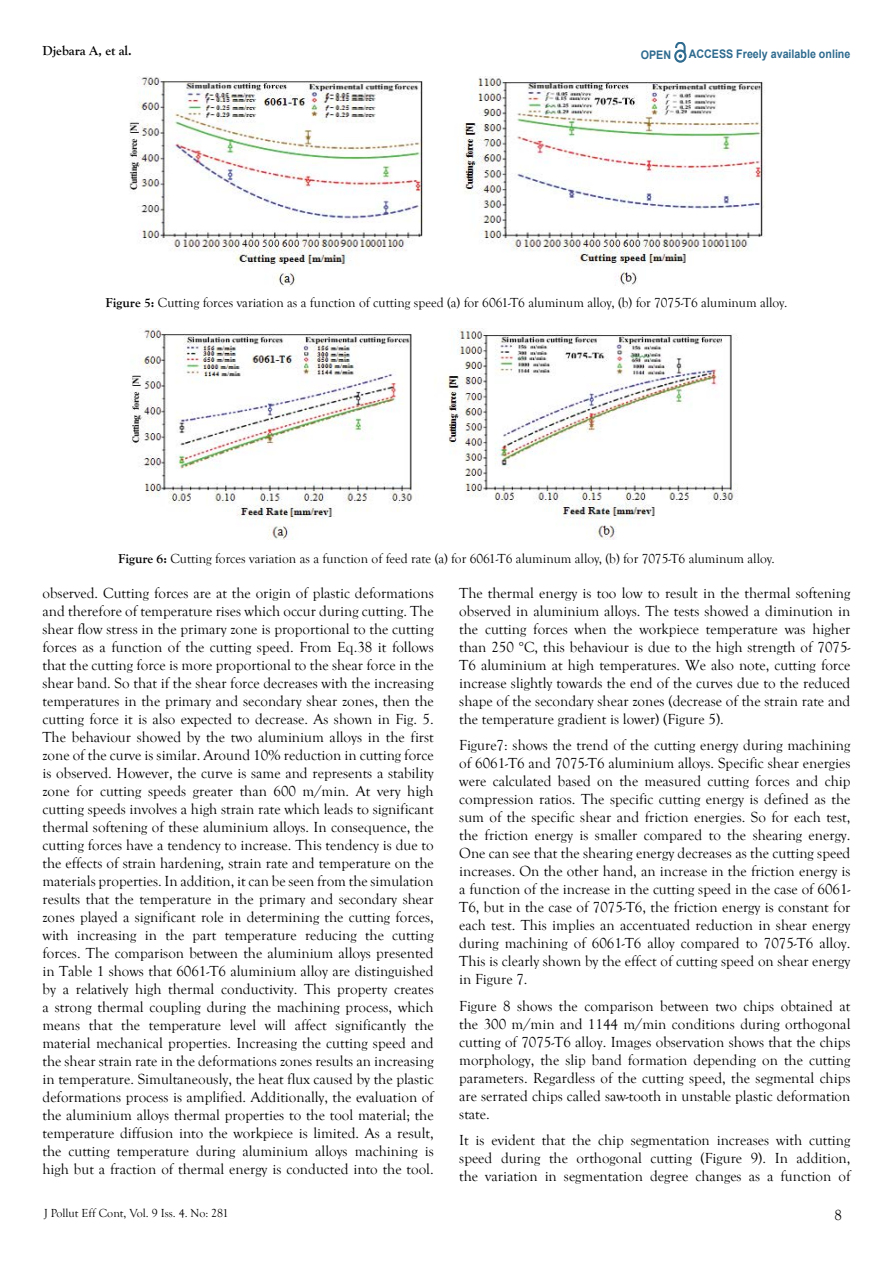
<style>
.page{position:relative;width:893px;height:1263px;background:#fff}
.page>*{position:absolute;margin:0;border:0;box-sizing:border-box;transform-origin:0 0}
.t1{font:15px/18px "Goudy Old Style T";color:#000;text-align:justify}
.t2{font:13.5px "Goudy Old Style T";color:#000}
.t3{font:700 13.5px "Goudy Old Style T";color:#000}
.t4{font:12px "Goudy Old Style T";color:#000}
.t5{font:700 11.85px "Arial";color:#2e6b8f;scale:.91 1}
.s1{font-weight:700}
</style>
<div class="page">
<svg style="left:674px;top:43px;width:12px;height:20px"></svg>
<img style="left:129px;top:76px;width:636px;height:210px">
<img style="left:130px;top:329px;width:608px;height:210px">
<p class="t3" style="left:43px;top:43px;width:91px">Djebara A, et al.</p>
<p class="t5" style="left:641px;top:47px;width:35px">OPEN</p>
<p class="t5" style="left:689px;top:46px;width:179px">ACCESS Freely available online</p>
<p class="t2" style="left:106px;top:295px;width:683px"><span class="s1">Figure 5:</span> Cutting forces variation as a function of cutting speed (a) for 6061-T6 aluminum alloy, (b) for 7075-T6 aluminum alloy.</p>
<p class="t2" style="left:118px;top:551px;width:658px"><span class="s1">Figure 6:</span> Cutting forces variation as a function of feed rate (a) for 6061-T6 aluminum alloy, (b) for 7075-T6 aluminum alloy.</p>
<p class="t1" style="left:43px;top:584px;width:393px">observed. Cutting forces are at the origin of plastic deformations and therefore of temperature rises which occur during cutting. The shear flow stress in the primary zone is proportional to the cutting forces as a function of the cutting speed. From Eq.38 it follows that the cutting force is more proportional to the shear force in the shear band. So that if the shear force decreases with the increasing temperatures in the primary and secondary shear zones, then the cutting force it is also expected to decrease. As shown in Fig. 5.<br>The behaviour showed by the two aluminium alloys in the first zone of the curve is similar. Around 10% reduction in cutting force is observed. However, the curve is same and represents a stability zone for cutting speeds greater than 600 m/min. At very high cutting speeds involves a high strain rate which leads to significant thermal softening of these aluminium alloys. In consequence, the cutting forces have a tendency to increase. This tendency is due to the effects of strain hardening, strain rate and temperature on the materials properties. In addition, it can be seen from the simulation results that the temperature in the primary and secondary shear zones played a significant role in determining the cutting forces, with increasing in the part temperature reducing the cutting forces. The comparison between the aluminium alloys presented in Table 1 shows that 6061-T6 aluminium alloy are distinguished by a relatively high thermal conductivity. This property creates a strong thermal coupling during the machining process, which means that the temperature level will affect significantly the material mechanical properties. Increasing the cutting speed and the shear strain rate in the deformations zones results an increasing in temperature. Simultaneously, the heat flux caused by the plastic deformations process is amplified. Additionally, the evaluation of the aluminium alloys thermal properties to the tool material; the temperature diffusion into the workpiece is limited. As a result, the cutting temperature during aluminium alloys machining is high but a fraction of thermal energy is conducted into the tool.</p>
<p class="t1" style="left:459px;top:584px;width:393px">The thermal energy is too low to result in the thermal softening observed in aluminium alloys. The tests showed a diminution in the cutting forces when the workpiece temperature was higher than 250 °C, this behaviour is due to the high strength of 7075- T6 aluminium at high temperatures. We also note, cutting force increase slightly towards the end of the curves due to the reduced shape of the secondary shear zones (decrease of the strain rate and the temperature gradient is lower) (Figure 5).</p>
<p class="t1" style="left:459px;top:737px;width:393px">Figure7: shows the trend of the cutting energy during machining of 6061-T6 and 7075-T6 aluminium alloys. Specific shear energies were calculated based on the measured cutting forces and chip compression ratios. The specific cutting energy is defined as the sum of the specific shear and friction energies. So for each test, the friction energy is smaller compared to the shearing energy.<br>One can see that the shearing energy decreases as the cutting speed increases. On the other hand, an increase in the friction energy is a function of the increase in the cutting speed in the case of 6061- T6, but in the case of 7075-T6, the friction energy is constant for each test. This implies an accentuated reduction in shear energy during machining of 6061-T6 alloy compared to 7075-T6 alloy.<br>This is clearly shown by the effect of cutting speed on shear energy in Figure 7.</p>
<p class="t1" style="left:459px;top:997px;width:393px">Figure 8 shows the comparison between two chips obtained at the 300 m/min and 1144 m/min conditions during orthogonal cutting of 7075-T6 alloy. Images observation shows that the chips morphology, the slip band formation depending on the cutting parameters. Regardless of the cutting speed, the segmental chips are serrated chips called saw-tooth in unstable plastic deformation state.</p>
<p class="t1" style="left:459px;top:1132px;width:393px">It is evident that the chip segmentation increases with cutting speed during the orthogonal cutting (Figure 9). In addition, the variation in segmentation degree changes as a function of</p>
<p class="t4" style="left:44px;top:1207px;width:186px">J Pollut Eff Cont, Vol. 9 Iss. 4. No: 281</p>
<p class="t1" style="left:834px;top:1207px;width:9px">8</p>
</div>
